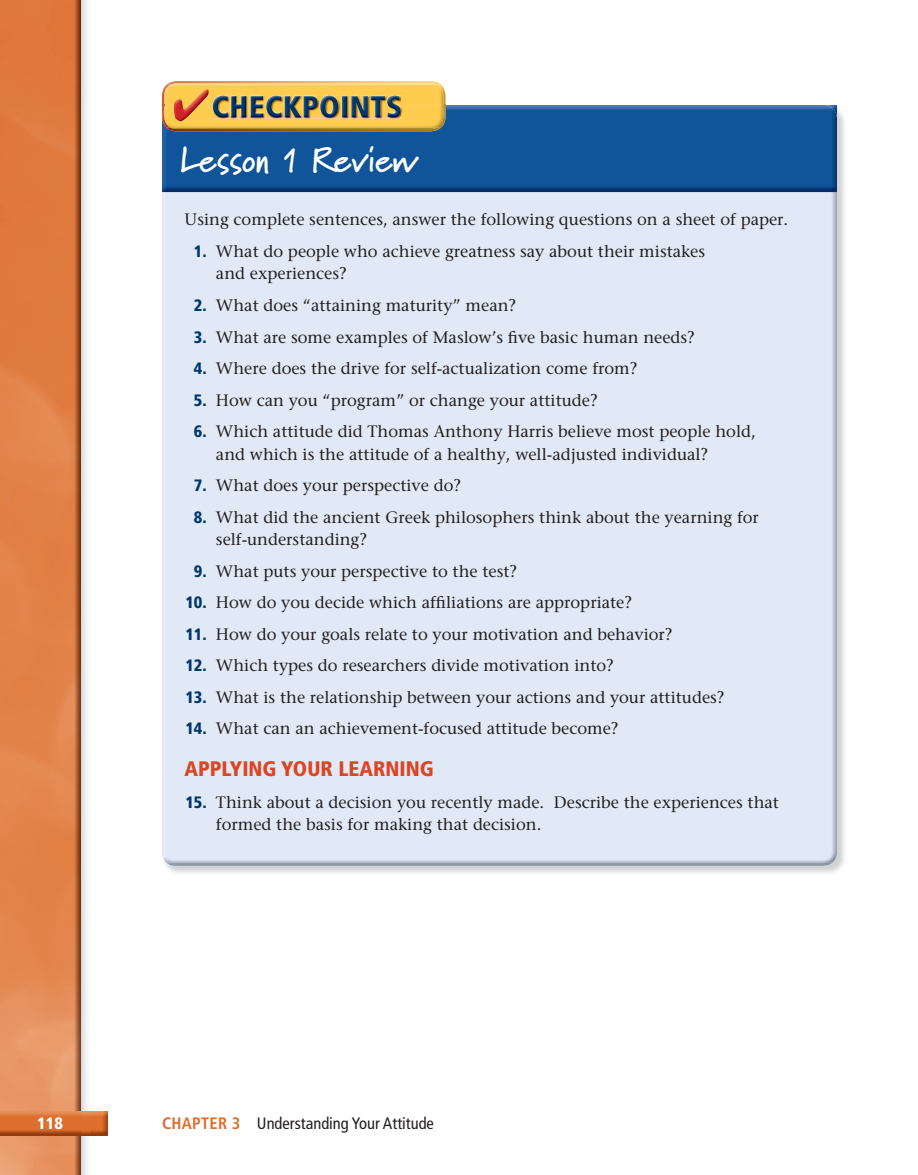
<style>
.page{position:relative;width:918px;height:1175px;background:#fff}
.page>*{position:absolute;margin:0;border:0;box-sizing:border-box;transform-origin:0 0}
.t1{font:700 36px "Marydale";color:#fff}
.t2{font:900 condensed 21px "Frutiger";color:#da4523}
.t3{font:16.5px/22.5px "Stone Serif";color:#231f20}
.t4{font:condensed 16.5px "Frutiger";color:#231f20}
.t5{font:900 condensed 16.5px "Frutiger";color:#fff}
.s1{font-family:"Frutiger";font-weight:900;font-stretch:condensed;color:#00376b}
.s2{font-weight:700;color:#dd6e2c}
</style>
<div class="page">
<img style="left:0;top:0;width:87px;height:1174px">
<svg style="left:81px;top:1135px;width:27px;height:1px"></svg>
<img style="left:0;top:1135px;width:81px;height:1px">
<img style="left:0;top:1111px;width:108px;height:24px">
<img style="left:167px;top:862px;width:665px;height:4px">
<div style="left:162px;top:332px;width:570px;height:530px;background:#e1e9f6"></div>
<div style="left:732px;top:192px;width:105px;height:670px;background:#e1e9f6"></div>
<div style="left:162px;top:192px;width:572px;height:140px;background:#e1e9f6"></div>
<img style="left:446px;top:105px;width:386px;height:3px">
<img style="left:162px;top:108px;width:675px;height:84px">
<img style="left:171px;top:84px;width:266px;height:21px">
<img style="left:209px;top:105px;width:234px;height:3px">
<img style="left:170px;top:108px;width:268px;height:19px">
<img style="left:167px;top:81px;width:273px;height:3px">
<img style="left:166px;top:127px;width:275px;height:4px">
<img style="left:437px;top:84px;width:9px;height:21px">
<img style="left:438px;top:108px;width:8px;height:19px">
<img style="left:162px;top:84px;width:9px;height:21px">
<svg style="left:162px;top:105px;width:12px;height:12px"></svg>
<img style="left:162px;top:110px;width:8px;height:17px">
<img style="left:174px;top:120px;width:35px;height:1px">
<img style="left:174px;top:89px;width:35px;height:16px">
<img style="left:174px;top:105px;width:35px;height:3px">
<img style="left:174px;top:108px;width:35px;height:12px">
<img style="left:213px;top:95px;width:189px;height:23px">
<img style="left:214px;top:96px;width:187px;height:12px">
<svg style="left:401px;top:96px;width:1px;height:21px"></svg>
<svg style="left:213px;top:96px;width:1px;height:12px"></svg>
<img style="left:213px;top:108px;width:188px;height:9px">
<h1 class="t1" style="left:180px;top:139px;width:239px">Lesson 1 Review</h1>
<p class="t3" style="left:184px;top:208px;width:605px">Using complete sentences, answer the following questions on a sheet of paper.</p>
<p class="t3" style="left:216px;top:240px;width:491px;text-indent:-22px"><span class="s1">1.</span> What do people who achieve greatness say about their mistakes and experiences?</p>
<p class="t3" style="left:194px;top:294px;width:324px"><span class="s1">2.</span> What does “attaining maturity” mean?</p>
<p class="t3" style="left:194px;top:325px;width:502px"><span class="s1">3.</span> What are some examples of Maslow’s five basic human needs?</p>
<p class="t3" style="left:194px;top:357px;width:445px"><span class="s1">4.</span> Where does the drive for self-actualization come from?</p>
<p class="t3" style="left:194px;top:388px;width:405px"><span class="s1">5.</span> How can you “program” or change your attitude?</p>
<p class="t3" style="left:216px;top:420px;width:541px;text-indent:-22px"><span class="s1">6.</span> Which attitude did Thomas Anthony Harris believe most people hold, and which is the attitude of a healthy, well-adjusted individual?</p>
<p class="t3" style="left:194px;top:474px;width:269px"><span class="s1">7.</span> What does your perspective do?</p>
<p class="t3" style="left:216px;top:505px;width:545px;text-indent:-22px"><span class="s1">8.</span> What did the ancient Greek philosophers think about the yearning for self-understanding?</p>
<p class="t3" style="left:194px;top:559px;width:325px"><span class="s1">9.</span> What puts your perspective to the test?</p>
<p class="t3" style="left:185px;top:591px;width:448px"><span class="s1">10.</span> How do you decide which affiliations are appropriate?</p>
<p class="t3" style="left:185px;top:622px;width:489px"><span class="s1">11.</span> How do your goals relate to your motivation and behavior?</p>
<p class="t3" style="left:185px;top:654px;width:430px"><span class="s1">12.</span> Which types do researchers divide motivation into?</p>
<p class="t3" style="left:185px;top:685px;width:541px"><span class="s1">13.</span> What is the relationship between your actions and your attitudes?</p>
<p class="t3" style="left:185px;top:717px;width:435px"><span class="s1">14.</span> What can an achievement-focused attitude become?</p>
<p class="t2" style="left:184px;top:756px;width:251px">APPLYING YOUR LEARNING</p>
<p class="t3" style="left:216px;top:790px;width:565px;text-indent:-31px"><span class="s1">15.</span> Think about a decision you recently made. Describe the experiences that formed the basis for making that decision.</p>
<p class="t5" style="left:37px;top:1113px;width:27px">118</p>
<p class="t4" style="left:162px;top:1113px;width:273px"><span class="s2">CHAPTER 3</span> Understanding Your Attitude</p>
</div>
